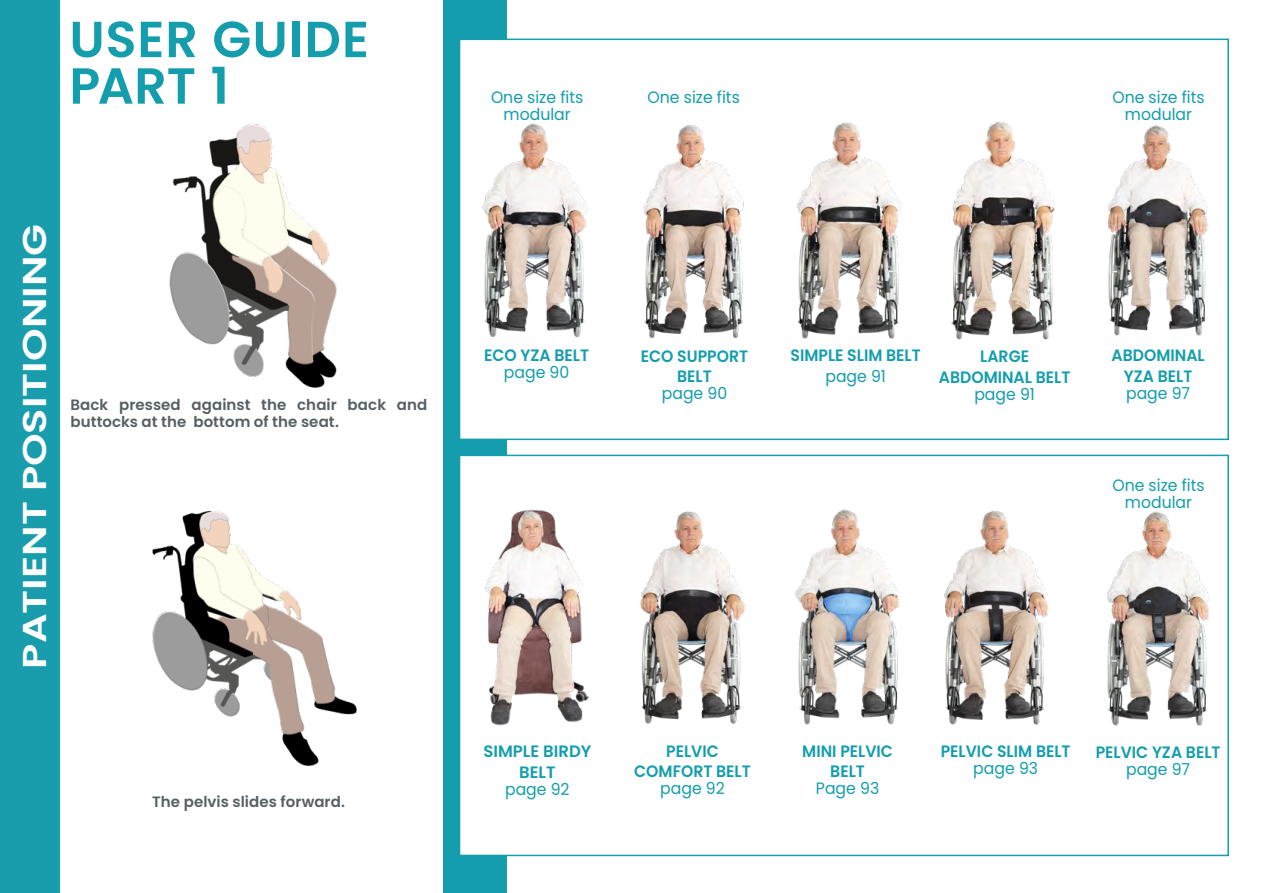
<style>
.page{position:relative;width:1263px;height:893px;background:#fff}
.page>*{position:absolute;margin:0;border:0;box-sizing:border-box;transform-origin:0 0}
.t1{font:600 50.7px/46.5px "Poppins";letter-spacing:.02em;color:#149dac}
.t2{font:600 33px "Poppins";color:#fff;scale:1.26 1}
.t3{font:600 16.5px/20.2px "Poppins";color:#149dac;text-align:center;scale:.95 1}
.t4{font:16.5px/17px "Poppins";color:#149dac;text-align:center;scale:.95 1}
.t5{font:600 16.5px/20.2px "Poppins";color:#149dac;text-align:center}
.t6{font:600 15px/16.5px "Poppins";letter-spacing:.005em;color:#565f64}
</style>
<div class="page">
<div style="left:0;top:0;width:60px;height:893px;background:#199dac"></div>
<div style="left:443px;top:0;width:63px;height:893px;background:#149dac"></div>
<div style="left:459px;top:39px;width:770px;height:401px;background:#fff;border:2px solid #149dac"></div>
<div style="left:459px;top:455px;width:770px;height:401px;background:#fff;border:2px solid #149dac"></div>
<img style="left:482px;top:123px;width:106px;height:214px">
<img style="left:1108px;top:125px;width:100px;height:211px">
<img style="left:1107px;top:511px;width:102px;height:215px">
<img style="left:951px;top:122px;width:104px;height:218px">
<img style="left:643px;top:125px;width:101px;height:214px">
<img style="left:796px;top:122px;width:106px;height:217px">
<img style="left:485px;top:509px;width:104px;height:217px">
<img style="left:640px;top:511px;width:105px;height:213px">
<img style="left:795px;top:509px;width:104px;height:216px">
<img style="left:944px;top:510px;width:105px;height:215px">
<img style="left:169px;top:124px;width:168px;height:264px">
<img style="left:152px;top:510px;width:205px;height:256px">
<h1 class="t1" style="left:69px;top:16px;width:301px">USER GUIDE<br>PART 1</h1>
<h2 class="t2" style="left:16px;top:669px;width:355px;rotate:-90deg">PATIENT POSITIONING</h2>
<p class="t6" style="left:70px;top:397px;width:358px">Back pressed against the chair back and buttocks at the bottom of the seat.</p>
<p class="t6" style="left:152px;top:794px;width:194px">The pelvis slides forward.</p>
<p class="t4" style="left:491px;top:89px;width:99px">One size fits modular</p>
<p class="t4" style="left:648px;top:89px;width:99px">One size fits</p>
<p class="t4" style="left:1112px;top:89px;width:99px">One size fits modular</p>
<p class="t3" style="left:484px;top:346px;width:112px">ECO YZA BELT</p>
<p class="t4" style="left:504px;top:364px;width:70px">page 90</p>
<p class="t3" style="left:641px;top:346px;width:114px">ECO SUPPORT<br>BELT</p>
<p class="t4" style="left:662px;top:385px;width:70px">page 90</p>
<p class="t3" style="left:790px;top:346px;width:139px">SIMPLE SLIM BELT</p>
<p class="t4" style="left:825px;top:368px;width:65px">page 91</p>
<p class="t3" style="left:939px;top:347px;width:140px">LARGE<br>ABDOMINAL BELT</p>
<p class="t4" style="left:974px;top:385px;width:65px">page 91</p>
<p class="t3" style="left:1111px;top:346px;width:100px">ABDOMINAL<br>YZA BELT</p>
<p class="t4" style="left:1126px;top:384px;width:69px">page 97</p>
<p class="t4" style="left:1112px;top:477px;width:99px">One size fits modular</p>
<p class="t5" style="left:483px;top:742px;width:109px">SIMPLE BIRDY<br>BELT</p>
<p class="t4" style="left:505px;top:780px;width:69px">page 92</p>
<p class="t3" style="left:634px;top:741px;width:124px">PELVIC<br>COMFORT BELT</p>
<p class="t4" style="left:660px;top:780px;width:69px">page 92</p>
<p class="t3" style="left:802px;top:741px;width:97px">MINI PELVIC<br>BELT</p>
<p class="t4" style="left:816px;top:780px;width:68px">Page 93</p>
<p class="t3" style="left:941px;top:742px;width:138px">PELVIC SLIM BELT</p>
<p class="t4" style="left:973px;top:760px;width:70px">page 93</p>
<p class="t3" style="left:1096px;top:742px;width:133px">PELVIC YZA BELT</p>
<p class="t4" style="left:1126px;top:761px;width:69px">page 97</p>
</div>
